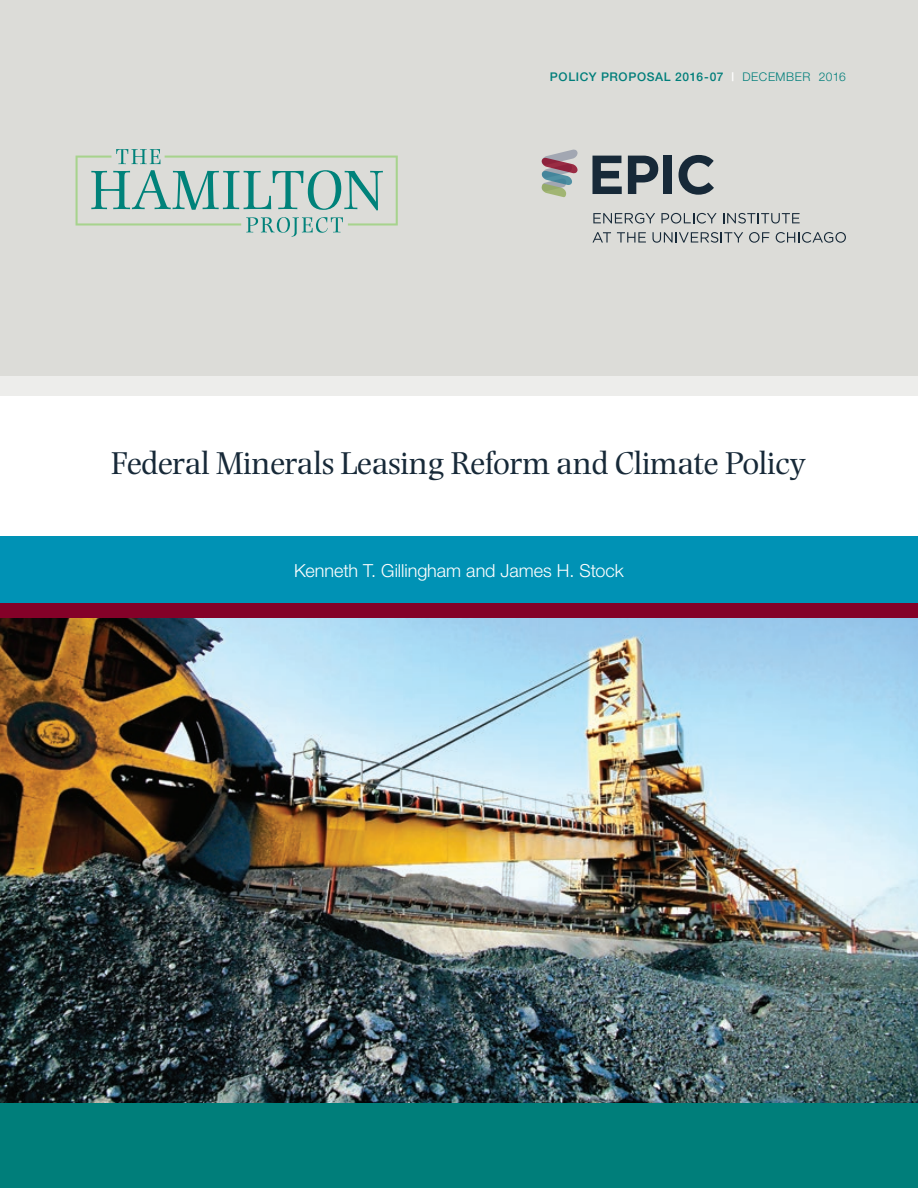
<style>
.page{position:relative;width:918px;height:1188px;background:#fff}
.page>*{position:absolute;margin:0;border:0;box-sizing:border-box;transform-origin:0 0}
.t1{font:33px "Photina MT Std";letter-spacing:-.01em;color:#172938}
.t2{font:300 18px "Helvetica Neue";color:#fff}
.t3{font:500 12px "Helvetica Neue";letter-spacing:.055em;color:#007e7a}
.s1{color:#fff}
.s2{font-weight:300}
</style>
<div class="page">
<img style="left:0;top:617px;width:918px;height:487px">
<div style="left:0;top:1104px;width:918px;height:84px;background:#007e7a"></div>
<div style="left:0;top:0;width:918px;height:379px;background:#dcdcd8"></div>
<div style="left:0;top:536px;width:918px;height:67px;background:#0092b5"></div>
<svg style="left:76px;top:149px;width:322px;height:88px"></svg>
<div style="left:0;top:376px;width:918px;height:20px;background:#ededeb"></div>
<div style="left:0;top:603px;width:918px;height:14px;background:#840128"></div>
<svg style="left:593px;top:156px;width:29px;height:38px"></svg>
<svg style="left:628px;top:156px;width:30px;height:38px"></svg>
<div style="left:664px;top:156px;width:8px;height:38px;background:#172938"></div>
<svg style="left:679px;top:155px;width:35px;height:40px"></svg>
<svg style="left:542px;top:149px;width:36px;height:48px"></svg>
<svg style="left:593px;top:213px;width:62px;height:11px"></svg>
<svg style="left:661px;top:213px;width:56px;height:11px"></svg>
<svg style="left:723px;top:213px;width:77px;height:11px"></svg>
<svg style="left:593px;top:232px;width:18px;height:11px"></svg>
<svg style="left:617px;top:232px;width:29px;height:11px"></svg>
<svg style="left:653px;top:232px;width:90px;height:11px"></svg>
<svg style="left:749px;top:232px;width:20px;height:11px"></svg>
<svg style="left:776px;top:232px;width:70px;height:11px"></svg>
<p class="t3" style="left:550px;top:69px;width:298px">POLICY PROPOSAL 2016-07 <span class="s1">|</span> <span class="s2">DECEMBER 2016</span></p>
<p class="t1" style="left:112px;top:444px;width:696px">Federal Minerals Leasing Reform and Climate Policy</p>
<p class="t2" style="left:294px;top:559px;width:331px">Kenneth T. Gillingham and James H. Stock</p>
</div>
